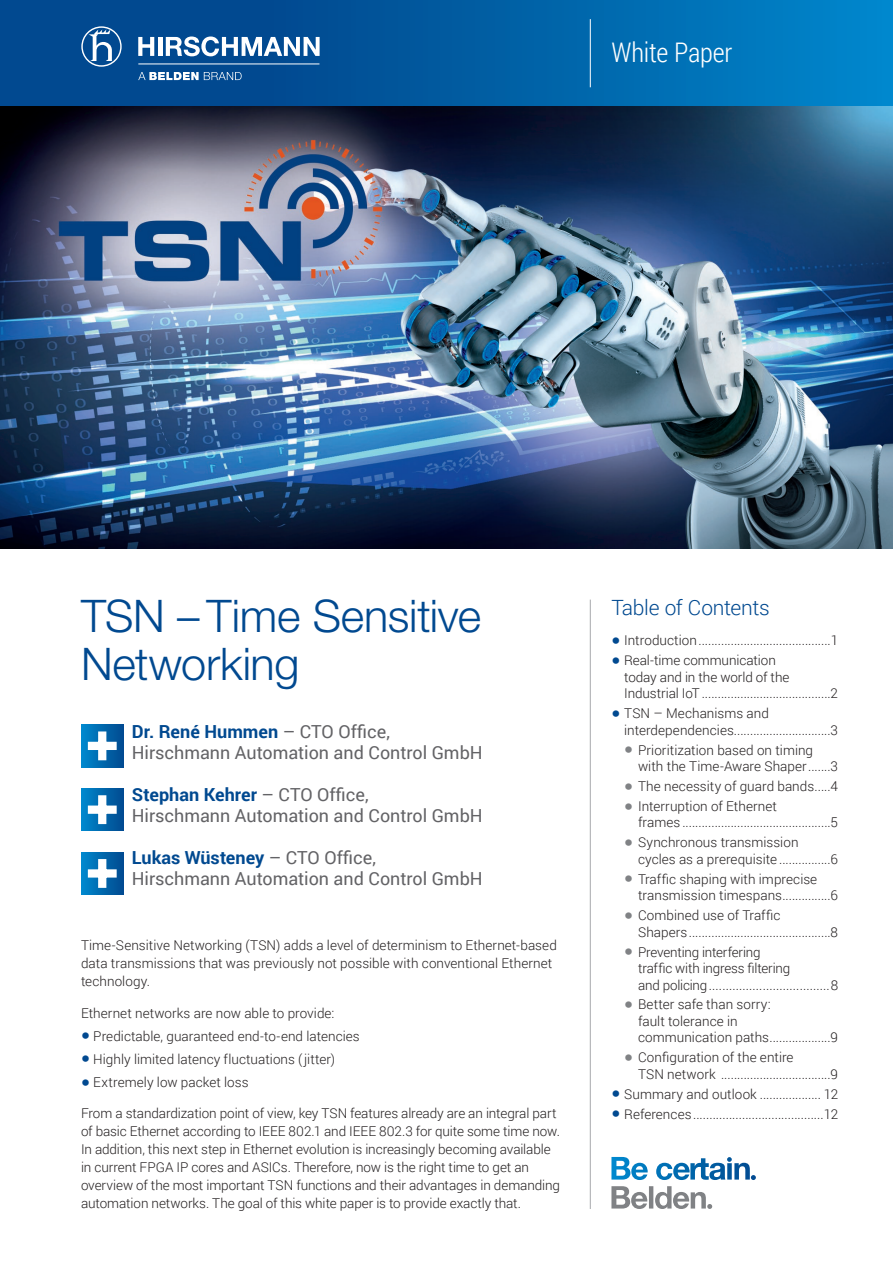
<style>
.page{position:relative;width:893px;height:1263px;background:#fff}
.page>*{position:absolute;margin:0;border:0;box-sizing:border-box;transform-origin:0 0}
.t1{font:300 45px/48px "Helvetica Neue";letter-spacing:-.005em;color:#014990}
.t2{font:300 27px "Roboto Condensed";letter-spacing:-.01em;color:#fff}
.t3{font:300 21px "Roboto";letter-spacing:-.015em;color:#014990}
.t4{font:18px/21px "Roboto";color:#636366}
.t5{font:300 13.5px/16.5px "Roboto";color:#231f20}
.s1{font-weight:700;color:#014990}
.s2{font-family:"Helvetica Neue";font-weight:500;font-size:18px;color:#014990}
.s3{font-family:"Helvetica Neue";font-weight:500;font-size:18px;color:#808285}
</style>
<div class="page">
<hr style="left:590px;top:600px;width:1px;height:609px;background:#a8a9ad">
<div style="left:0;top:0;width:893px;height:106px;background:linear-gradient(to right,#023c83,#0081c6)"></div>
<hr style="left:590px;top:19px;width:1px;height:68px;background:#fff">
<svg style="left:138px;top:72px;width:104px;height:8px"></svg>
<svg style="left:138px;top:37px;width:16px;height:19px"></svg>
<hr style="left:158px;top:37px;width:4px;height:19px;background:#fff">
<svg style="left:81px;top:26px;width:41px;height:41px;background:#4076ab"></svg>
<svg style="left:166px;top:36px;width:154px;height:20px"></svg>
<hr style="left:138px;top:64px;width:181px;height:1px;background:#fff">
<svg style="left:611px;top:1157px;width:145px;height:23px"></svg>
<svg style="left:611px;top:1186px;width:101px;height:23px"></svg>
<div style="left:81px;top:725px;width:43px;height:42px;background:linear-gradient(to right,#0089ce,#01498f)"></div>
<svg style="left:86px;top:730px;width:32px;height:32px"></svg>
<div style="left:81px;top:788px;width:43px;height:43px;background:linear-gradient(to right,#0089ce,#01498f)"></div>
<svg style="left:86px;top:794px;width:32px;height:31px"></svg>
<div style="left:81px;top:852px;width:43px;height:43px;background:linear-gradient(to right,#0089ce,#01498f)"></div>
<svg style="left:86px;top:858px;width:32px;height:31px"></svg>
<img style="left:0;top:106px;width:893px;height:443px">
<h2 class="t2" style="left:611px;top:34px;width:122px">White Paper</h2>
<h1 class="t1" style="left:81px;top:591px;width:402px">TSN – Time Sensitive<br>Networking</h1>
<h3 class="t4" style="left:132px;top:720px;width:352px"><span class="s1">Dr. René Hummen</span> – CTO Office,<br>Hirschmann Automation and Control GmbH</h3>
<h3 class="t4" style="left:132px;top:783px;width:352px"><span class="s1">Stephan Kehrer</span> – CTO Office,<br>Hirschmann Automation and Control GmbH</h3>
<h3 class="t4" style="left:132px;top:846px;width:352px"><span class="s1">Lukas Wüsteney</span> – CTO Office,<br>Hirschmann Automation and Control GmbH</h3>
<p class="t5" style="left:81px;top:936px;width:477px;line-height:18px">Time-Sensitive Networking (TSN) adds a level of determinism to Ethernet-based data transmissions that was previously not possible with conventional Ethernet technology.</p>
<p class="t5" style="left:81px;top:1004px;width:255px">Ethernet networks are now able to provide:</p>
<p class="t5" style="left:81px;top:1027px;width:280px"><span class="s2">•</span> Predictable, guaranteed end-to-end latencies</p>
<p class="t5" style="left:81px;top:1050px;width:256px"><span class="s2">•</span> Highly limited latency fluctuations (jitter)</p>
<p class="t5" style="left:81px;top:1073px;width:169px"><span class="s2">•</span> Extremely low packet loss</p>
<p class="t5" style="left:81px;top:1104px;width:481px;line-height:18px">From a standardization point of view, key TSN features already are an integral part of basic Ethernet according to IEEE 802.1 and IEEE 802.3 for quite some time now.<br>In addition, this next step in Ethernet evolution is increasingly becoming available in current FPGA IP cores and ASICs. Therefore, now is the right time to get an overview of the most important TSN functions and their advantages in demanding automation networks. The goal of this white paper is to provide exactly that.</p>
<h3 class="t3" style="left:611px;top:593px;width:160px">Table of Contents</h3>
<p class="t5" style="left:611px;top:632px;width:228px"><span class="s2">•</span> Introduction.........................................1</p>
<p class="t5" style="left:624px;top:652px;width:215px;text-indent:-13px"><span class="s2">•</span> Real-time communication<br>today and in the world of the<br>Industrial IoT........................................2</p>
<p class="t5" style="left:624px;top:705px;width:215px;text-indent:-13px"><span class="s2">•</span> TSN – Mechanisms and interdependencies..............................3</p>
<p class="t5" style="left:638px;top:741px;width:202px;text-indent:-14px"><span class="s3">•</span> Prioritization based on timing with the Time-Aware Shaper.......3</p>
<p class="t5" style="left:624px;top:777px;width:215px"><span class="s3">•</span> The necessity of guard bands.....4</p>
<p class="t5" style="left:638px;top:797px;width:202px;text-indent:-14px"><span class="s3">•</span> Interruption of Ethernet<br>frames ..............................................5</p>
<p class="t5" style="left:638px;top:834px;width:202px;text-indent:-14px"><span class="s3">•</span> Synchronous transmission cycles as a prerequisite ................6</p>
<p class="t5" style="left:638px;top:870px;width:202px;text-indent:-14px"><span class="s3">•</span> Traffic shaping with imprecise transmission timespans...............6</p>
<p class="t5" style="left:638px;top:906px;width:202px;text-indent:-14px"><span class="s3">•</span> Combined use of Traffic<br>Shapers............................................8</p>
<p class="t5" style="left:638px;top:943px;width:202px;text-indent:-14px"><span class="s3">•</span> Preventing interfering<br>traffic with ingress filtering<br>and policing....................................8</p>
<p class="t5" style="left:638px;top:996px;width:202px;text-indent:-14px"><span class="s3">•</span> Better safe than sorry:<br>fault tolerance in<br>communication paths...................9</p>
<p class="t5" style="left:638px;top:1049px;width:202px;text-indent:-14px"><span class="s3">•</span> Configuration of the entire<br>TSN network ..................................9</p>
<p class="t5" style="left:611px;top:1085px;width:228px"><span class="s2">•</span> Summary and outlook ................... 12</p>
<p class="t5" style="left:611px;top:1105px;width:228px"><span class="s2">•</span> References........................................12</p>
</div>
